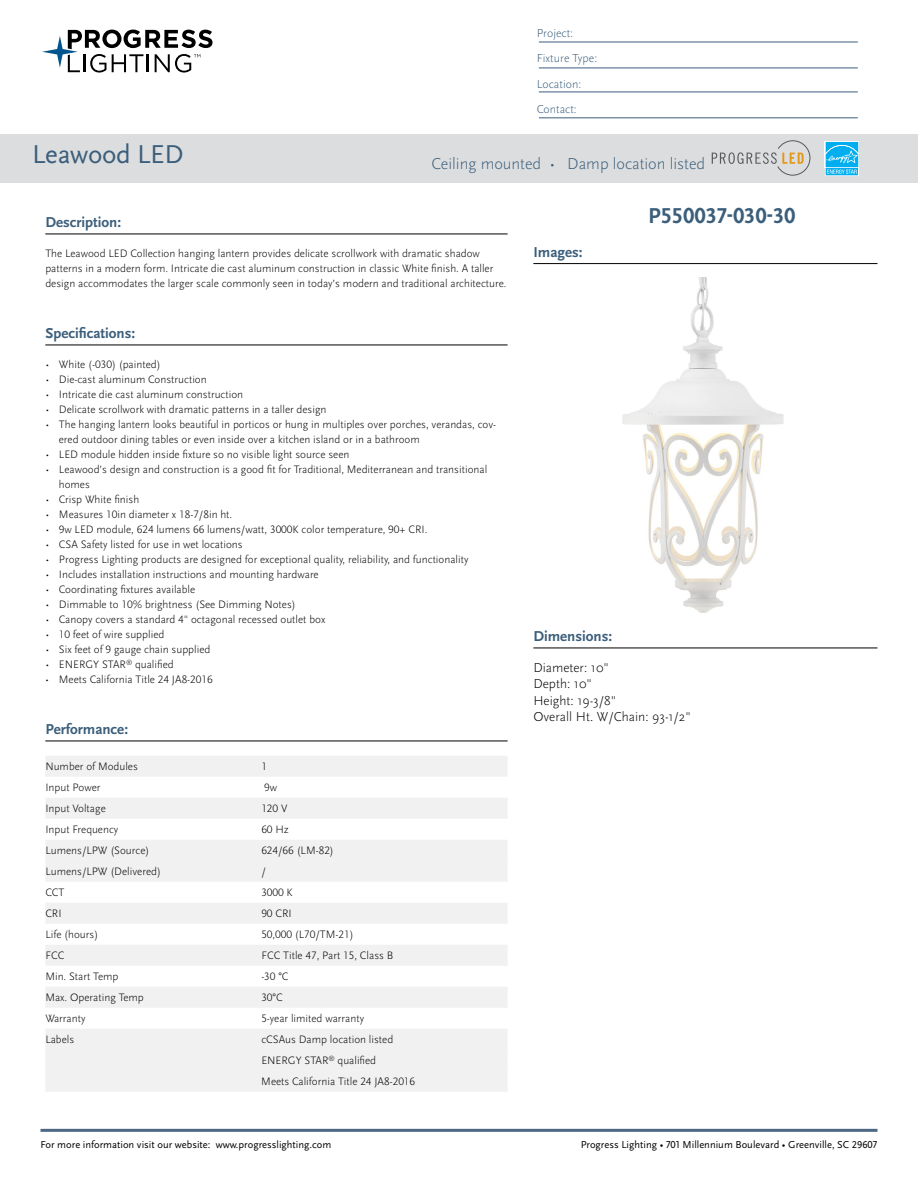
<style>
.page{position:relative;width:918px;height:1188px;background:#fff}
.page>*{position:absolute;margin:0;border:0;box-sizing:border-box;transform-origin:0 0}
.t1{font:27px "Scala Sans Pro";letter-spacing:-.01em;color:#3b5e7b}
.t2{font:700 22.5px "Scala Sans Pro";color:#3b5e7b}
.t3{font:300 16.5px "Scala Sans Pro";color:#3b5e7b}
.t4{font:700 15px "Scala Sans Pro";color:#3b5e7b}
.t5{font:300 13.5px/16.2px "Scala Sans Pro";color:#000}
.t6{font:300 12px/25.5px "Scala Sans Pro";color:#3b5e7b}
.t7{font:300 11.25px/15px "Scala Sans Pro";color:#000}
.t8{font:10.5px "Scala Sans Pro";color:#000}
</style>
<div class="page">
<svg style="left:42px;top:30px;width:170px;height:43px"></svg>
<hr style="left:40px;top:1129px;width:838px;height:3px;background:#4c6884">
<hr style="left:539px;top:42px;width:319px;height:1px;background:#3b5e7b">
<hr style="left:539px;top:68px;width:319px;height:1px;background:#3b5e7b">
<hr style="left:539px;top:92px;width:319px;height:1px;background:#3b5e7b">
<hr style="left:539px;top:118px;width:319px;height:1px;background:#3b5e7b">
<hr style="left:533px;top:263px;width:344px;height:1px;background:#000">
<hr style="left:45px;top:234px;width:463px;height:1px;background:#000">
<hr style="left:45px;top:345px;width:463px;height:1px;background:#000">
<hr style="left:45px;top:741px;width:463px;height:1px;background:#000">
<div style="left:45px;top:756px;width:463px;height:21px;background:#f1f1f2"></div>
<div style="left:45px;top:798px;width:463px;height:21px;background:#f1f1f2"></div>
<div style="left:45px;top:840px;width:463px;height:21px;background:#f1f1f2"></div>
<div style="left:45px;top:861px;width:463px;height:21px;background:#f1f1f2"></div>
<div style="left:45px;top:903px;width:463px;height:21px;background:#f1f1f2"></div>
<div style="left:45px;top:945px;width:463px;height:21px;background:#f1f1f2"></div>
<div style="left:45px;top:987px;width:463px;height:21px;background:#f1f1f2"></div>
<div style="left:45px;top:1029px;width:463px;height:21px;background:#f1f1f2"></div>
<div style="left:45px;top:1050px;width:463px;height:21px;background:#f1f1f2"></div>
<div style="left:45px;top:1071px;width:463px;height:21px;background:#f1f1f2"></div>
<div style="left:0;top:134px;width:918px;height:49px;background:#dcddde"></div>
<img style="left:622px;top:278px;width:162px;height:334px">
<svg style="left:712px;top:141px;width:98px;height:34px"></svg>
<hr style="left:533px;top:648px;width:344px;height:1px;background:#000">
<div style="left:825px;top:141px;width:34px;height:27px;background:#f2fafe"></div>
<svg style="left:825px;top:142px;width:34px;height:34px"></svg>
<p class="t6" style="left:537px;top:20px;width:62px">Project:<br>Fixture Type:<br>Location:<br>Contact:</p>
<h1 class="t1" style="left:32px;top:139px;width:153px">Leawood LED</h1>
<h3 class="t3" style="left:432px;top:154px;width:275px">Ceiling mounted • Damp location listed</h3>
<h2 class="t2" style="left:648px;top:202px;width:149px">P550037-030-30</h2>
<h3 class="t4" style="left:45px;top:213px;width:77px">Description:</h3>
<p class="t7" style="left:45px;top:246px;width:463px">The Leawood LED Collection hanging lantern provides delicate scrollwork with dramatic shadow patterns in a modern form. Intricate die cast aluminum construction in classic White finish. A taller design accommodates the larger scale commonly seen in today’s modern and traditional architecture.</p>
<h3 class="t4" style="left:45px;top:324px;width:91px">Specifications:</h3>
<p class="t7" style="left:45px;top:357px;width:117px">• White (-030) (painted)</p>
<p class="t7" style="left:45px;top:372px;width:163px">• Die-cast aluminum Construction</p>
<p class="t7" style="left:45px;top:387px;width:199px">• Intricate die cast aluminum construction</p>
<p class="t7" style="left:45px;top:402px;width:283px">• Delicate scrollwork with dramatic patterns in a taller design</p>
<p class="t7" style="left:59px;top:417px;width:439px;text-indent:-13px">• The hanging lantern looks beautiful in porticos or hung in multiples over porches, verandas, cov&shy;ered outdoor dining tables or even inside over a kitchen island or in a bathroom</p>
<p class="t7" style="left:45px;top:447px;width:306px">• LED module hidden inside fixture so no visible light source seen</p>
<p class="t7" style="left:59px;top:462px;width:430px;text-indent:-13px">• Leawood’s design and construction is a good fit for Traditional, Mediterranean and transitional homes</p>
<p class="t7" style="left:45px;top:492px;width:95px">• Crisp White finish</p>
<p class="t7" style="left:45px;top:507px;width:188px">• Measures 10in diameter x 18-7/8in ht.</p>
<p class="t7" style="left:45px;top:522px;width:384px">• 9w LED module, 624 lumens 66 lumens/watt, 3000K color temperature, 90+ CRI.</p>
<p class="t7" style="left:45px;top:537px;width:199px">• CSA Safety listed for use in wet locations</p>
<p class="t7" style="left:45px;top:552px;width:425px">• Progress Lighting products are designed for exceptional quality, reliability, and functionality</p>
<p class="t7" style="left:45px;top:567px;width:275px">• Includes installation instructions and mounting hardware</p>
<p class="t7" style="left:45px;top:582px;width:151px">• Coordinating fixtures available</p>
<p class="t7" style="left:45px;top:597px;width:252px">• Dimmable to 10% brightness (See Dimming Notes)</p>
<p class="t7" style="left:45px;top:612px;width:281px">• Canopy covers a standard 4" octagonal recessed outlet box</p>
<p class="t7" style="left:45px;top:627px;width:121px">• 10 feet of wire supplied</p>
<p class="t7" style="left:45px;top:642px;width:167px">• Six feet of 9 gauge chain supplied</p>
<p class="t7" style="left:45px;top:657px;width:130px">• ENERGY STAR<sup>®</sup> qualified</p>
<p class="t7" style="left:45px;top:672px;width:169px">• Meets California Title 24 JA8-2016</p>
<h3 class="t4" style="left:45px;top:720px;width:84px">Performance:</h3>
<p class="t7" style="left:45px;top:759px;width:94px">Number of Modules</p>
<p class="t7" style="left:261px;top:759px;width:7px">1</p>
<p class="t7" style="left:45px;top:780px;width:57px">Input Power</p>
<p class="t7" style="left:264px;top:780px;width:14px">9w</p>
<p class="t7" style="left:45px;top:801px;width:62px">Input Voltage</p>
<p class="t7" style="left:261px;top:801px;width:28px">120 V</p>
<p class="t7" style="left:45px;top:822px;width:74px">Input Frequency</p>
<p class="t7" style="left:261px;top:822px;width:29px">60 Hz</p>
<p class="t7" style="left:45px;top:843px;width:106px">Lumens/LPW (Source)</p>
<p class="t7" style="left:261px;top:843px;width:74px">624/66 (LM-82)</p>
<p class="t7" style="left:45px;top:864px;width:117px">Lumens/LPW (Delivered)</p>
<p class="t7" style="left:261px;top:864px;width:6px">/</p>
<p class="t7" style="left:45px;top:885px;width:21px">CCT</p>
<p class="t7" style="left:261px;top:885px;width:33px">3000 K</p>
<p class="t7" style="left:45px;top:906px;width:18px">CRI</p>
<p class="t7" style="left:261px;top:906px;width:32px">90 CRI</p>
<p class="t7" style="left:45px;top:927px;width:54px">Life (hours)</p>
<p class="t7" style="left:261px;top:927px;width:94px">50,000 (L70/TM-21)</p>
<p class="t7" style="left:45px;top:948px;width:21px">FCC</p>
<p class="t7" style="left:261px;top:948px;width:134px">FCC Title 47, Part 15, Class B</p>
<p class="t7" style="left:45px;top:969px;width:75px">Min. Start Temp</p>
<p class="t7" style="left:261px;top:969px;width:29px">-30 °C</p>
<p class="t7" style="left:45px;top:990px;width:100px">Max. Operating Temp</p>
<p class="t7" style="left:261px;top:990px;width:23px">30°C</p>
<p class="t7" style="left:45px;top:1011px;width:42px">Warranty</p>
<p class="t7" style="left:261px;top:1011px;width:104px">5-year limited warranty</p>
<p class="t7" style="left:45px;top:1032px;width:30px">Labels</p>
<p class="t7" style="left:261px;top:1029px;width:155px;line-height:21px">cCSAus Damp location listed<br>ENERGY STAR<sup>®</sup> qualified<br>Meets California Title 24 JA8-2016</p>
<h3 class="t4" style="left:533px;top:243px;width:51px">Images:</h3>
<h3 class="t4" style="left:533px;top:627px;width:80px">Dimensions:</h3>
<p class="t5" style="left:533px;top:660px;width:159px">Diameter: 10"<br>Depth: 10"<br>Height: 19-3/8"<br>Overall Ht. W/Chain: 93-1/2"</p>
<p class="t8" style="left:40px;top:1139px;width:292px">For more information visit our website: www.progresslighting.com</p>
<p class="t8" style="left:581px;top:1138px;width:298px">Progress Lighting • 701 Millennium Boulevard • Greenville, SC 29607</p>
</div>
